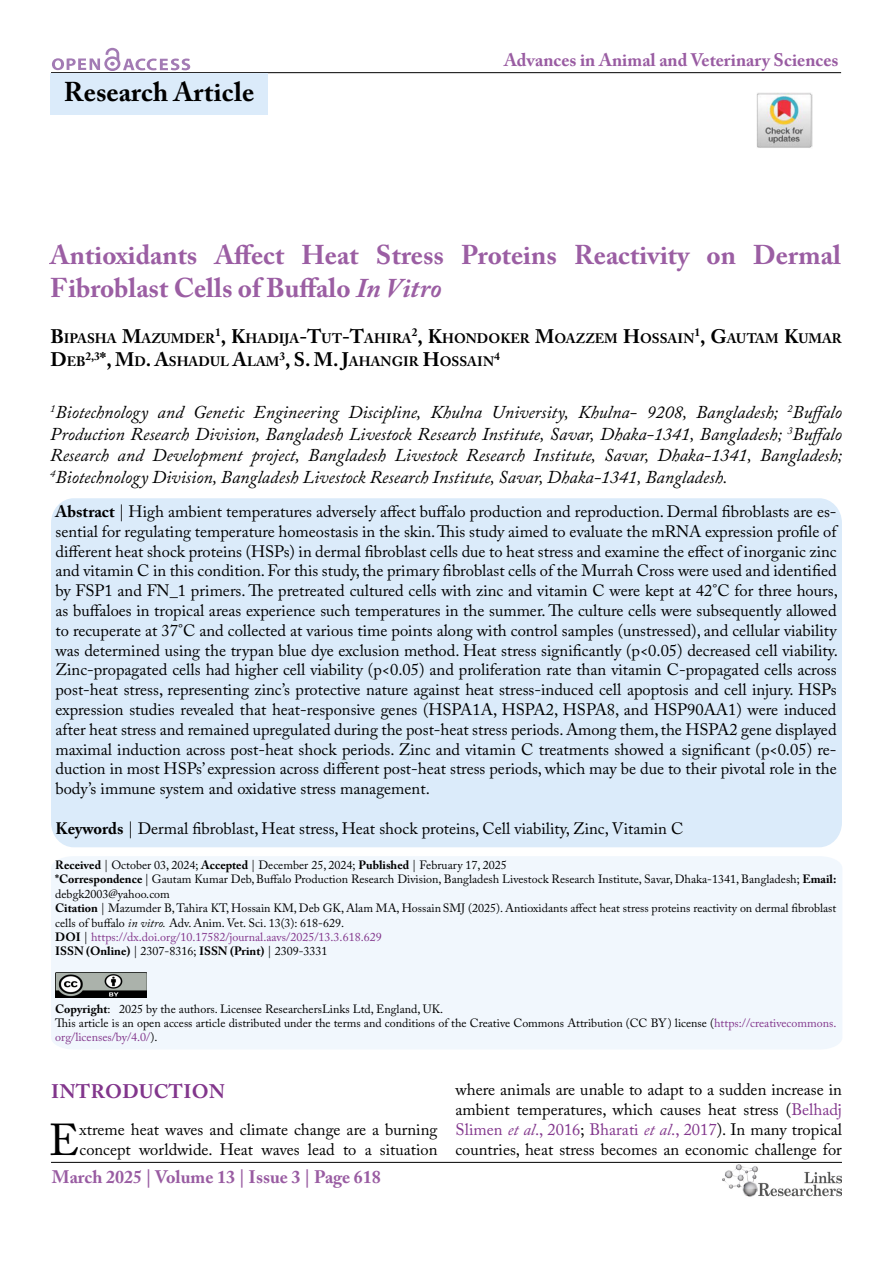
<style>
.page{position:relative;width:893px;height:1263px;background:#fff}
.page>*{position:absolute;margin:0;border:0;box-sizing:border-box;transform-origin:0 0}
.t1{font:44.4px "Adobe Caslon Pro";color:#000}
.t2{font:700 27px/32.4px "Adobe Caslon Pro";color:#82368c}
.t3{font:700 27px "Adobe Caslon Pro";letter-spacing:.005em;color:#000}
.t4{font:700 19.5px "Adobe Caslon Pro";letter-spacing:.015em;color:#82368c}
.t5{font:italic 18px/21.6px "Adobe Caslon Pro";color:#000;text-align:justify}
.t6{font:700 18px "Adobe Caslon Pro";color:#995ca2}
.t7{font:16.5px/19.8px "Adobe Caslon Pro";color:#000;text-align:justify}
.t8{font:700 13.65px/23.4px "Adobe Caslon Pro";color:#000}
.t9{font:12px/14.4px "Adobe Caslon Pro";color:#000}
.t10{font:700 11.4px "Adobe Caslon Pro";color:#000}
.s1{font-style:italic}
.s2{font-size:19.5px}
.s3{font-weight:700}
.s4{color:#82368c}
.s5{font-style:italic;color:#82368c}
</style>
<div class="page">
<hr style="left:51px;top:72px;width:790px;height:1px;background:#000">
<hr style="left:51px;top:1162px;width:791px;height:1px;background:#000">
<svg style="left:52px;top:48px;width:138px;height:23px"></svg>
<img style="left:723px;top:1164px;width:119px;height:33px">
<div style="left:51px;top:74px;width:217px;height:41px;background:#dbebfa"></div>
<div style="left:51px;top:498px;width:791px;height:349px;background:#dbebfa;border-radius:24px"></div>
<div style="left:51px;top:856px;width:791px;height:193px;background:#f1f7fd"></div>
<img style="left:55px;top:972px;width:92px;height:25px">
<img style="left:757px;top:93px;width:55px;height:55px">
<h2 class="t3" style="left:64px;top:76px;width:192px">Research Article</h2>
<p class="t6" style="left:504px;top:50px;width:336px">Advances in Animal and Veterinary Sciences</p>
<h2 class="t2" style="left:50px;top:239px;width:792px">Antioxidants Affect Heat Stress Proteins Reactivity on Dermal<br>Fibroblast Cells of Buffalo <span class="s1">In Vitro</span></h2>
<p class="t8" style="left:50px;top:326px;width:793px"><span class="s2">B</span>IPASHA <span class="s2">M</span>AZUMDER<sup>1</sup><span class="s2">, K</span>HADIJA<span class="s2">-T</span>UT<span class="s2">-T</span>AHIRA<sup>2</sup><span class="s2">, K</span>HONDOKER <span class="s2">M</span>OAZZEM <span class="s2">H</span>OSSAIN<sup>1</sup><span class="s2">, G</span>AUTAM <span class="s2">K</span>UMAR<br><span class="s2">D</span>EB<sup>2,3</sup><span class="s2">*, M</span>D<span class="s2">. A</span>SHADUL <span class="s2">A</span>LAM<sup>3</sup><span class="s2">, S. M. J</span>AHANGIR <span class="s2">H</span>OSSAIN</p>
<p class="t10" style="left:494px;top:349px;width:7px">4</p>
<p class="t5" style="left:50px;top:401px;width:794px"><sup>1</sup>Biotechnology and Genetic Engineering Discipline, Khulna University, Khulna- 9208, Bangladesh; <sup>2</sup>Buffalo Production Research Division, Bangladesh Livestock Research Institute, Savar, Dhaka-1341, Bangladesh; <sup>3</sup>Buffalo Research and Development project, Bangladesh Livestock Research Institute, Savar, Dhaka-1341, Bangladesh; <sup>4</sup>Biotechnology Division, Bangladesh Livestock Research Institute, Savar, Dhaka-1341, Bangladesh.</p>
<p class="t7" style="left:55px;top:501px;width:784px"><span class="s3">Abstract</span> | High ambient temperatures adversely affect buffalo production and reproduction. Dermal fibroblasts are es&shy;sential for regulating temperature homeostasis in the skin. This study aimed to evaluate the mRNA expression profile of different heat shock proteins (HSPs) in dermal fibroblast cells due to heat stress and examine the effect of inorganic zinc and vitamin C in this condition. For this study, the primary fibroblast cells of the Murrah Cross were used and identified by FSP1 and FN_1 primers. The pretreated cultured cells with zinc and vitamin C were kept at 42°C for three hours, as buffaloes in tropical areas experience such temperatures in the summer. The culture cells were subsequently allowed to recuperate at 37°C and collected at various time points along with control samples (unstressed), and cellular viability was determined using the trypan blue dye exclusion method. Heat stress significantly (p&lt;0.05) decreased cell viability.<br>Zinc-propagated cells had higher cell viability (p&lt;0.05) and proliferation rate than vitamin C-propagated cells across post-heat stress, representing zinc’s protective nature against heat stress-induced cell apoptosis and cell injury. HSPs expression studies revealed that heat-responsive genes (HSPA1A, HSPA2, HSPA8, and HSP90AA1) were induced after heat stress and remained upregulated during the post-heat stress periods. Among them, the HSPA2 gene displayed maximal induction across post-heat shock periods. Zinc and vitamin C treatments showed a significant (p&lt;0.05) re&shy;duction in most HSPs’ expression across different post-heat stress periods, which may be due to their pivotal role in the body’s immune system and oxidative stress management.</p>
<p class="t7" style="left:55px;top:818px;width:630px"><span class="s3">Keywords</span> | Dermal fibroblast, Heat stress, Heat shock proteins, Cell viability, Zinc, Vitamin C</p>
<p class="t9" style="left:55px;top:857px;width:783px"><span class="s3">Received</span> | October 03, 2024; <span class="s3">Accepted</span> | December 25, 2024; <span class="s3">Published</span> | February 17, 2025<br><span class="s3">*Correspondence</span> | Gautam Kumar Deb,Buffalo Production Research Division, Bangladesh Livestock Research Institute, Savar, Dhaka-1341, Bangladesh; <span class="s3">Email: </span>debgk2003@yahoo.com<br><span class="s3">Citation</span> | Mazumder B, Tahira KT, Hossain KM, Deb GK, Alam MA, Hossain SMJ (2025). Antioxidants affect heat stress proteins reactivity on dermal fibroblast cells of buffalo <span class="s1">in vitro.</span> Adv. Anim. Vet. Sci. 13(3): 618-629.<br><span class="s3">DOI</span> | <span class="s4">https://dx.doi.org/10.17582/journal.aavs/2025/13.3.618.629<br></span><span class="s3">ISSN (Online)</span> | 2307-8316; <span class="s3">ISSN (Print)</span> | 2309-3331</p>
<p class="t9" style="left:55px;top:1001px;width:783px"><span class="s3">Copyright</span>: 2025 by the authors. Licensee ResearchersLinks Ltd, England, UK.<br>This article is an open access article distributed under the terms and conditions of the Creative Commons Attribution (CC BY) license (<span class="s4">https://creativecommons. org/licenses/by/4.0/</span>).</p>
<p class="t4" style="left:51px;top:1079px;width:175px">INTRODUCTION</p>
<h1 class="t1" style="left:49px;top:1114px;width:32px">E</h1>
<p class="t7" style="left:80px;top:1120px;width:359px">xtreme heat waves and climate change are a burning concept worldwide. Heat waves lead to a situation</p>
<p class="t6" style="left:52px;top:1166px;width:331px">March 2025 | Volume 13 | Issue 3 | Page 618</p>
<p class="t7" style="left:455px;top:1080px;width:388px">where animals are unable to adapt to a sudden increase in ambient temperatures, which causes heat stress (<span class="s4">Belhadj Slimen</span> <span class="s5">et al</span><span class="s4">., 2016</span>; <span class="s4">Bharati</span> <span class="s5">et al</span><span class="s4">., 2017</span>). In many tropical countries, heat stress becomes an economic challenge for</p>
</div>
